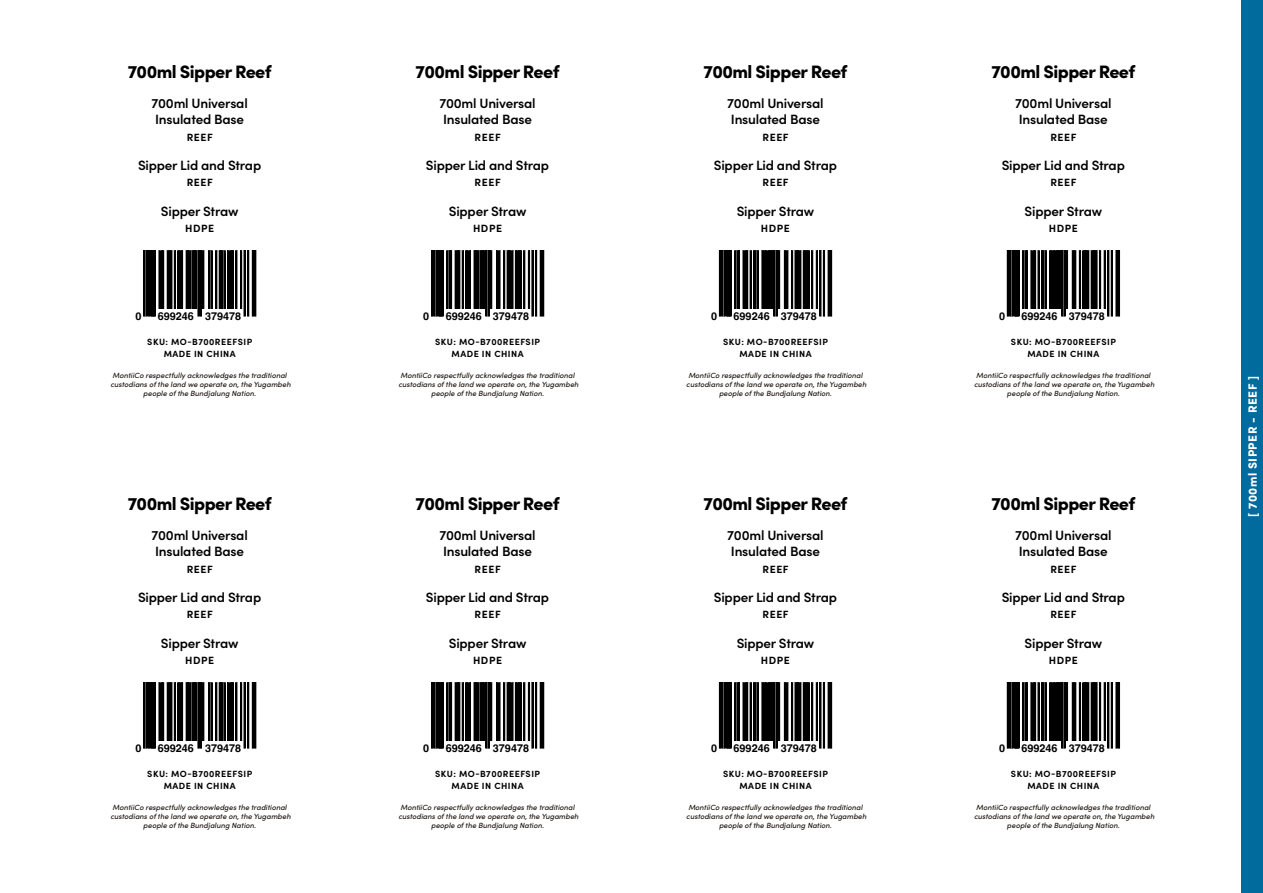
<style>
.page{position:relative;width:1263px;height:893px;background:#fff}
.page>*{position:absolute;margin:0;border:0;box-sizing:border-box;transform-origin:0 0}
.t1{font:900 18px "Sofia Pro";letter-spacing:-.03em;color:#000}
.t2{font:600 13.5px/16.5px "Sofia Pro";letter-spacing:-.015em;color:#000}
.t3{font:900 12px "Sofia Pro";letter-spacing:.04em;color:#fff}
.t4{font:700 10.8px "Helvetica";color:#000}
.t5{font:700 10.5px "Sofia Pro";letter-spacing:.055em;color:#000}
.t6{font:700 9px/12px "Sofia Pro";letter-spacing:.055em;color:#000;text-align:center}
.t7{font:italic 500 7.5px/9px "Sofia Pro";color:#1d1511;text-align:center}
</style>
<div class="page">
<svg style="left:144px;top:251px;width:112px;height:65px"></svg>
<svg style="left:431px;top:251px;width:113px;height:65px"></svg>
<svg style="left:719px;top:251px;width:113px;height:65px"></svg>
<svg style="left:144px;top:683px;width:112px;height:65px"></svg>
<svg style="left:431px;top:683px;width:113px;height:65px"></svg>
<svg style="left:719px;top:683px;width:113px;height:65px"></svg>
<svg style="left:1007px;top:683px;width:112px;height:65px"></svg>
<svg style="left:1007px;top:251px;width:112px;height:65px"></svg>
<div style="left:1242px;top:0;width:21px;height:893px;background:#006b9c"></div>
<h1 class="t1" style="left:128px;top:58px;width:145px">700ml Sipper Reef</h1>
<h2 class="t2" style="left:152px;top:94px;width:98px">700ml Universal<br>Insulated Base</h2>
<h3 class="t5" style="left:187px;top:129px;width:28px">REEF</h3>
<h2 class="t2" style="left:138px;top:156px;width:125px">Sipper Lid and Strap</h2>
<h3 class="t5" style="left:187px;top:175px;width:28px">REEF</h3>
<h2 class="t2" style="left:161px;top:202px;width:79px">Sipper Straw</h2>
<h3 class="t5" style="left:185px;top:220px;width:31px">HDPE</h3>
<h3 class="t4" style="left:135px;top:309px;width:8px">0</h3>
<h3 class="t4" style="left:158px;top:309px;width:85px">699246 379478</h3>
<p class="t6" style="left:147px;top:335px;width:107px">SKU: MO-B700REEFSIP<br>MADE IN CHINA</p>
<p class="t7" style="left:110px;top:370px;width:182px">MontiiCo respectfully acknowledges the traditional custodians of the land we operate on, the Yugambeh people of the Bundjalung Nation.</p>
<h1 class="t1" style="left:128px;top:490px;width:145px">700ml Sipper Reef</h1>
<h2 class="t2" style="left:152px;top:526px;width:98px">700ml Universal<br>Insulated Base</h2>
<h3 class="t5" style="left:187px;top:561px;width:28px">REEF</h3>
<h2 class="t2" style="left:138px;top:588px;width:125px">Sipper Lid and Strap</h2>
<h3 class="t5" style="left:187px;top:607px;width:28px">REEF</h3>
<h2 class="t2" style="left:161px;top:634px;width:79px">Sipper Straw</h2>
<h3 class="t5" style="left:185px;top:652px;width:31px">HDPE</h3>
<h3 class="t4" style="left:135px;top:741px;width:8px">0</h3>
<h3 class="t4" style="left:158px;top:741px;width:85px">699246 379478</h3>
<p class="t6" style="left:147px;top:767px;width:107px">SKU: MO-B700REEFSIP<br>MADE IN CHINA</p>
<p class="t7" style="left:110px;top:802px;width:182px">MontiiCo respectfully acknowledges the traditional custodians of the land we operate on, the Yugambeh people of the Bundjalung Nation.</p>
<h1 class="t1" style="left:416px;top:58px;width:145px">700ml Sipper Reef</h1>
<h2 class="t2" style="left:439px;top:94px;width:98px">700ml Universal<br>Insulated Base</h2>
<h3 class="t5" style="left:475px;top:129px;width:28px">REEF</h3>
<h2 class="t2" style="left:426px;top:156px;width:125px">Sipper Lid and Strap</h2>
<h3 class="t5" style="left:475px;top:175px;width:28px">REEF</h3>
<h2 class="t2" style="left:449px;top:202px;width:79px">Sipper Straw</h2>
<h3 class="t5" style="left:473px;top:220px;width:31px">HDPE</h3>
<h3 class="t4" style="left:423px;top:309px;width:8px">0</h3>
<h3 class="t4" style="left:446px;top:309px;width:85px">699246 379478</h3>
<p class="t6" style="left:435px;top:335px;width:107px">SKU: MO-B700REEFSIP<br>MADE IN CHINA</p>
<p class="t7" style="left:398px;top:370px;width:182px">MontiiCo respectfully acknowledges the traditional custodians of the land we operate on, the Yugambeh people of the Bundjalung Nation.</p>
<h1 class="t1" style="left:416px;top:490px;width:145px">700ml Sipper Reef</h1>
<h2 class="t2" style="left:439px;top:526px;width:98px">700ml Universal<br>Insulated Base</h2>
<h3 class="t5" style="left:475px;top:561px;width:28px">REEF</h3>
<h2 class="t2" style="left:426px;top:588px;width:125px">Sipper Lid and Strap</h2>
<h3 class="t5" style="left:475px;top:607px;width:28px">REEF</h3>
<h2 class="t2" style="left:449px;top:634px;width:79px">Sipper Straw</h2>
<h3 class="t5" style="left:473px;top:652px;width:31px">HDPE</h3>
<h3 class="t4" style="left:423px;top:741px;width:8px">0</h3>
<h3 class="t4" style="left:446px;top:741px;width:85px">699246 379478</h3>
<p class="t6" style="left:435px;top:767px;width:107px">SKU: MO-B700REEFSIP<br>MADE IN CHINA</p>
<p class="t7" style="left:398px;top:802px;width:182px">MontiiCo respectfully acknowledges the traditional custodians of the land we operate on, the Yugambeh people of the Bundjalung Nation.</p>
<h1 class="t1" style="left:703px;top:58px;width:145px">700ml Sipper Reef</h1>
<h2 class="t2" style="left:727px;top:94px;width:98px">700ml Universal<br>Insulated Base</h2>
<h3 class="t5" style="left:762px;top:129px;width:28px">REEF</h3>
<h2 class="t2" style="left:714px;top:156px;width:125px">Sipper Lid and Strap</h2>
<h3 class="t5" style="left:762px;top:175px;width:28px">REEF</h3>
<h2 class="t2" style="left:737px;top:202px;width:79px">Sipper Straw</h2>
<h3 class="t5" style="left:761px;top:220px;width:31px">HDPE</h3>
<h3 class="t4" style="left:711px;top:309px;width:8px">0</h3>
<h3 class="t4" style="left:733px;top:309px;width:85px">699246 379478</h3>
<p class="t6" style="left:723px;top:335px;width:107px">SKU: MO-B700REEFSIP<br>MADE IN CHINA</p>
<p class="t7" style="left:686px;top:370px;width:182px">MontiiCo respectfully acknowledges the traditional custodians of the land we operate on, the Yugambeh people of the Bundjalung Nation.</p>
<h1 class="t1" style="left:703px;top:490px;width:145px">700ml Sipper Reef</h1>
<h2 class="t2" style="left:727px;top:526px;width:98px">700ml Universal<br>Insulated Base</h2>
<h3 class="t5" style="left:762px;top:561px;width:28px">REEF</h3>
<h2 class="t2" style="left:714px;top:588px;width:125px">Sipper Lid and Strap</h2>
<h3 class="t5" style="left:762px;top:607px;width:28px">REEF</h3>
<h2 class="t2" style="left:737px;top:634px;width:79px">Sipper Straw</h2>
<h3 class="t5" style="left:761px;top:652px;width:31px">HDPE</h3>
<h3 class="t4" style="left:711px;top:741px;width:8px">0</h3>
<h3 class="t4" style="left:733px;top:741px;width:85px">699246 379478</h3>
<p class="t6" style="left:723px;top:767px;width:107px">SKU: MO-B700REEFSIP<br>MADE IN CHINA</p>
<p class="t7" style="left:686px;top:802px;width:182px">MontiiCo respectfully acknowledges the traditional custodians of the land we operate on, the Yugambeh people of the Bundjalung Nation.</p>
<h1 class="t1" style="left:991px;top:58px;width:145px">700ml Sipper Reef</h1>
<h2 class="t2" style="left:1015px;top:94px;width:98px">700ml Universal<br>Insulated Base</h2>
<h3 class="t5" style="left:1050px;top:129px;width:28px">REEF</h3>
<h2 class="t2" style="left:1002px;top:156px;width:125px">Sipper Lid and Strap</h2>
<h3 class="t5" style="left:1050px;top:175px;width:28px">REEF</h3>
<h2 class="t2" style="left:1024px;top:202px;width:79px">Sipper Straw</h2>
<h3 class="t5" style="left:1049px;top:220px;width:31px">HDPE</h3>
<h3 class="t4" style="left:999px;top:309px;width:8px">0</h3>
<h3 class="t4" style="left:1021px;top:309px;width:85px">699246 379478</h3>
<p class="t6" style="left:1011px;top:335px;width:107px">SKU: MO-B700REEFSIP<br>MADE IN CHINA</p>
<p class="t7" style="left:974px;top:370px;width:182px">MontiiCo respectfully acknowledges the traditional custodians of the land we operate on, the Yugambeh people of the Bundjalung Nation.</p>
<h3 class="t3" style="left:1243px;top:517px;width:142px;rotate:-90deg">[ 700ml SIPPER - REEF ]</h3>
<h1 class="t1" style="left:991px;top:490px;width:145px">700ml Sipper Reef</h1>
<h2 class="t2" style="left:1015px;top:526px;width:98px">700ml Universal<br>Insulated Base</h2>
<h3 class="t5" style="left:1050px;top:561px;width:28px">REEF</h3>
<h2 class="t2" style="left:1002px;top:588px;width:125px">Sipper Lid and Strap</h2>
<h3 class="t5" style="left:1050px;top:607px;width:28px">REEF</h3>
<h2 class="t2" style="left:1024px;top:634px;width:79px">Sipper Straw</h2>
<h3 class="t5" style="left:1049px;top:652px;width:31px">HDPE</h3>
<h3 class="t4" style="left:999px;top:741px;width:8px">0</h3>
<h3 class="t4" style="left:1021px;top:741px;width:85px">699246 379478</h3>
<p class="t6" style="left:1011px;top:767px;width:107px">SKU: MO-B700REEFSIP<br>MADE IN CHINA</p>
<p class="t7" style="left:974px;top:802px;width:182px">MontiiCo respectfully acknowledges the traditional custodians of the land we operate on, the Yugambeh people of the Bundjalung Nation.</p>
</div>
